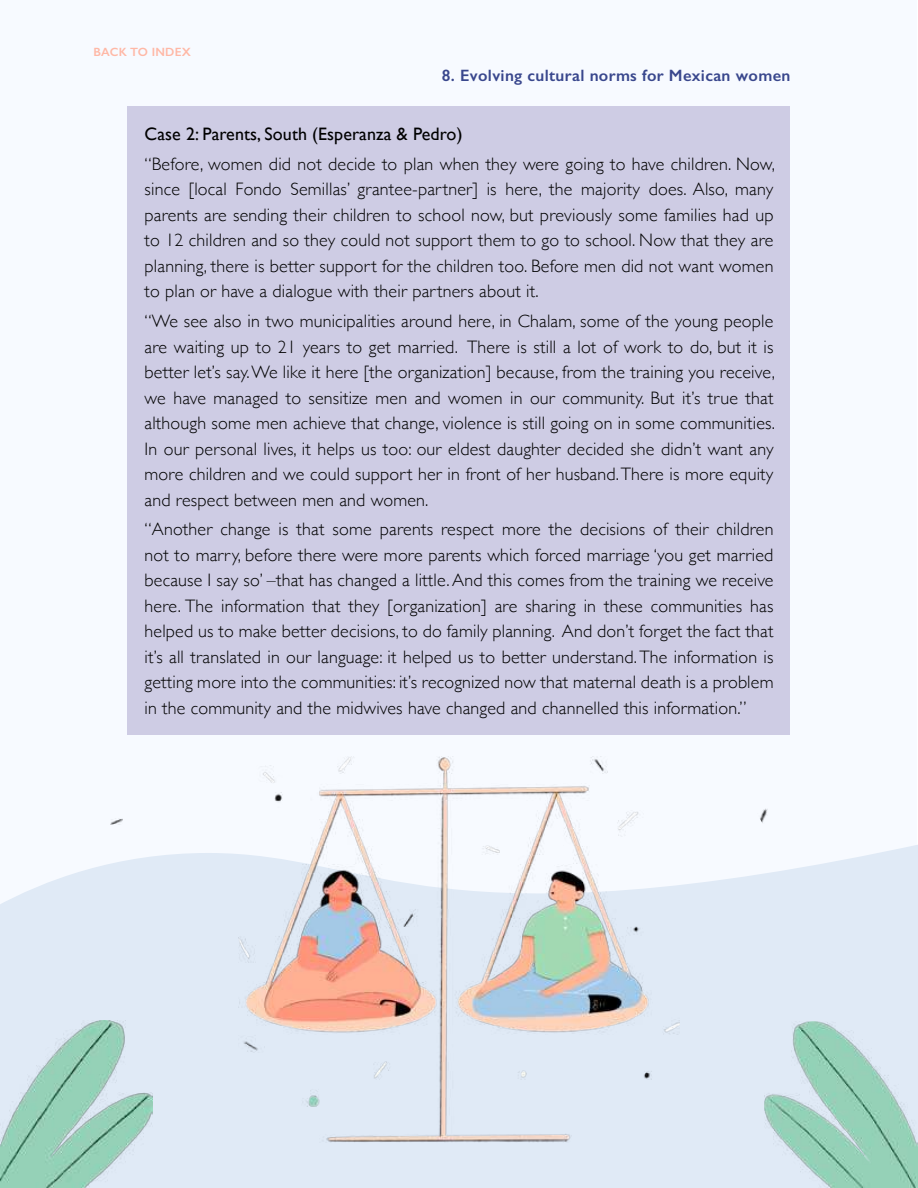
<style>
.page{position:relative;width:918px;height:1188px;background:#fff}
.page>*{position:absolute;margin:0;border:0;box-sizing:border-box;transform-origin:0 0}
.t1{font:300 18px/25.5px "Gill Sans";letter-spacing:.01em;color:#000;text-align:justify}
.t2{font:18px "Gill Sans";letter-spacing:.005em;color:#000}
.t3{font:600 16.5px "Gill Sans";letter-spacing:.02em;color:#39478d}
.t4{font:600 12px "Gill Sans";letter-spacing:.02em;color:#ffb8a6}
</style>
<div class="page">
<div style="left:1px;top:1px;width:916px;height:1187px;background:#f7faff"></div>
<img style="left:760px;top:808px;width:8px;height:15px">
<svg style="left:110px;top:819px;width:12px;height:5px"></svg>
<div style="left:128px;top:106px;width:662px;height:51px;background:#cecce4"></div>
<div style="left:128px;top:136px;width:662px;height:182px;background:#cecce4"></div>
<div style="left:128px;top:293px;width:662px;height:234px;background:#cecce4"></div>
<div style="left:128px;top:502px;width:662px;height:233px;background:#cecce4"></div>
<svg style="left:0;top:845px;width:918px;height:343px;background:#e2ebf6"></svg>
<img style="left:239px;top:756px;width:440px;height:432px">
<img style="left:0;top:1021px;width:152px;height:167px">
<img style="left:764px;top:1021px;width:154px;height:167px">
<p class="t4" style="left:94px;top:45px;width:99px">BACK TO INDEX</p>
<p class="t3" style="left:442px;top:65px;width:350px">8. Evolving cultural norms for Mexican women</p>
<p class="t2" style="left:145px;top:123px;width:319px">Case 2: Parents, South (Esperanza &amp; Pedro)</p>
<p class="t1" style="left:145px;top:150px;width:632px">“Before, women did not decide to plan when they were going to have children. Now, since [local Fondo Semillas’ grantee-partner] is here, the majority does. Also, many parents are sending their children to school now, but previously some families had up to 12 children and so they could not support them to go to school. Now that they are planning, there is better support for the children too. Before men did not want women to plan or have a dialogue with their partners about it.</p>
<p class="t1" style="left:145px;top:308px;width:632px">“We see also in two municipalities around here, in Chalam, some of the young people are waiting up to 21 years to get married. There is still a lot of work to do, but it is better let’s say. We like it here [the organization] because, from the training you receive, we have managed to sensitize men and women in our community. But it’s true that although some men achieve that change, violence is still going on in some communities.<br>In our personal lives, it helps us too: our eldest daughter decided she didn’t want any more children and we could support her in front of her husband. There is more equity and respect between men and women.</p>
<p class="t1" style="left:145px;top:516px;width:631px">“Another change is that some parents respect more the decisions of their children not to marry, before there were more parents which forced marriage ‘you get married because I say so’ –that has changed a little. And this comes from the training we receive here. The information that they [organization] are sharing in these communities has helped us to make better decisions, to do family planning. And don’t forget the fact that it’s all translated in our language: it helped us to better understand. The information is getting more into the communities: it’s recognized now that maternal death is a problem in the community and the midwives have changed and channelled this information.”</p>
</div>
